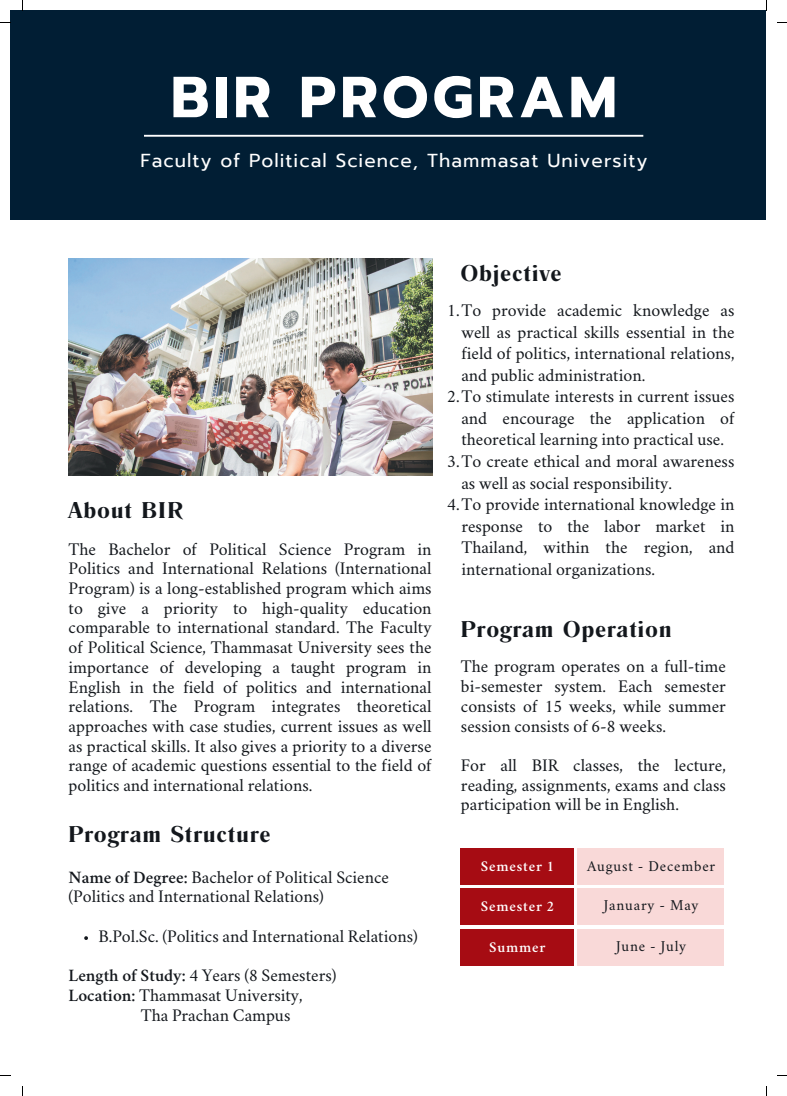
<style>
.page{position:relative;width:787px;height:1096px;background:#fff}
.page>*{position:absolute;margin:0;border:0;box-sizing:border-box;transform-origin:0 0}
.t1{font:700 57.88px "Prompt";letter-spacing:.075em;color:#fff}
.t2{font:23.75px "Anonymous";letter-spacing:.055em;color:#13171c}
.t3{font:18.75px "Prompt";letter-spacing:.055em;color:#fff}
.t4{font:17.5px/19.8px "Crimson";color:#13171c;text-align:justify}
.t5{font:14.88px "Crimson";letter-spacing:.055em;color:#13171c}
.t6{font:600 14.88px "Crimson";letter-spacing:.055em;color:#fff}
.s1{font-weight:600}
</style>
<div class="page">
<div style="left:10px;top:10px;width:756px;height:210px;background:#011e34"></div>
<hr style="left:144px;top:135px;width:499px;height:2px;background:#fff">
<img style="left:68px;top:258px;width:364px;height:217px">
<div style="left:461px;top:848px;width:113px;height:36px;background:#a60c13"></div>
<div style="left:461px;top:888px;width:113px;height:37px;background:#a60c13"></div>
<div style="left:461px;top:929px;width:113px;height:37px;background:#a60c13"></div>
<div style="left:578px;top:847px;width:146px;height:37px;background:#f9d9d8"></div>
<div style="left:578px;top:888px;width:146px;height:37px;background:#f9d9d8"></div>
<div style="left:578px;top:929px;width:146px;height:36px;background:#f9d9d8"></div>
<svg style="left:84px;top:936px;width:4px;height:3px"></svg>
<h1 class="t1" style="left:171px;top:53px;width:448px">BIR PROGRAM</h1>
<p class="t3" style="left:140px;top:147px;width:509px">Faculty of Political Science, Thammasat University</p>
<h2 class="t2" style="left:69px;top:502px;width:116px">About BIR</h2>
<p class="t4" style="left:69px;top:538px;width:364px">The Bachelor of Political Science Program in Politics and International Relations (International Program) is a long-established program which aims to give a priority to high-quality education comparable to international standard. The Faculty of Political Science, Thammasat University sees the importance of developing a taught program in English in the field of politics and international relations. The Program integrates theoretical approaches with case studies, current issues as well as practical skills. It also gives a priority to a diverse range of academic questions essential to the field of politics and international relations.</p>
<h2 class="t2" style="left:69px;top:825px;width:203px">Program Structure</h2>
<p class="t4" style="left:69px;top:865px;width:322px"><span class="s1">Name of Degree:</span> Bachelor of Political Science (Politics and International Relations)</p>
<p class="t4" style="left:98px;top:925px;width:321px">B.Pol.Sc. (Politics and International Relations)</p>
<p class="t4" style="left:69px;top:964px;width:269px"><span class="s1">Length of Study:</span> 4 Years (8 Semesters)</p>
<p class="t4" style="left:69px;top:984px;width:236px"><span class="s1">Location:</span> Thammasat University,</p>
<p class="t4" style="left:141px;top:1003px;width:151px">Tha Prachan Campus</p>
<h2 class="t2" style="left:461px;top:264px;width:102px">Objective</h2>
<p class="t4" style="left:447px;top:299px;width:289px">1.To provide academic knowledge as</p>
<p class="t4" style="left:461px;top:321px;width:275px">well as practical skills essential in the</p>
<p class="t4" style="left:461px;top:342px;width:275px">field of politics, international relations,</p>
<p class="t4" style="left:461px;top:364px;width:185px">and public administration.</p>
<p class="t4" style="left:447px;top:385px;width:289px">2.To stimulate interests in current issues</p>
<p class="t4" style="left:461px;top:407px;width:275px">and encourage the application of</p>
<p class="t4" style="left:461px;top:428px;width:264px">theoretical learning into practical use.</p>
<p class="t4" style="left:447px;top:450px;width:289px">3.To create ethical and moral awareness</p>
<p class="t4" style="left:461px;top:472px;width:212px">as well as social responsibility.</p>
<p class="t4" style="left:447px;top:493px;width:289px">4.To provide international knowledge in</p>
<p class="t4" style="left:461px;top:515px;width:275px">response to the labor market in</p>
<p class="t4" style="left:461px;top:536px;width:275px">Thailand, within the region, and</p>
<p class="t4" style="left:461px;top:558px;width:195px">international organizations.</p>
<h2 class="t2" style="left:461px;top:620px;width:212px">Program Operation</h2>
<p class="t4" style="left:461px;top:655px;width:266px">The program operates on a full-time bi-semester system. Each semester consists of 15 weeks, while summer session consists of 6-8 weeks.</p>
<p class="t4" style="left:461px;top:754px;width:266px">For all BIR classes, the lecture, reading, assignments, exams and class participation will be in English.</p>
<p class="t6" style="left:481px;top:855px;width:75px">Semester 1</p>
<p class="t6" style="left:481px;top:895px;width:75px">Semester 2</p>
<p class="t6" style="left:489px;top:936px;width:58px">Summer</p>
<p class="t5" style="left:587px;top:855px;width:130px">August - December</p>
<p class="t5" style="left:604px;top:894px;width:96px">January - May</p>
<p class="t5" style="left:616px;top:935px;width:72px">June - July</p>
</div>
